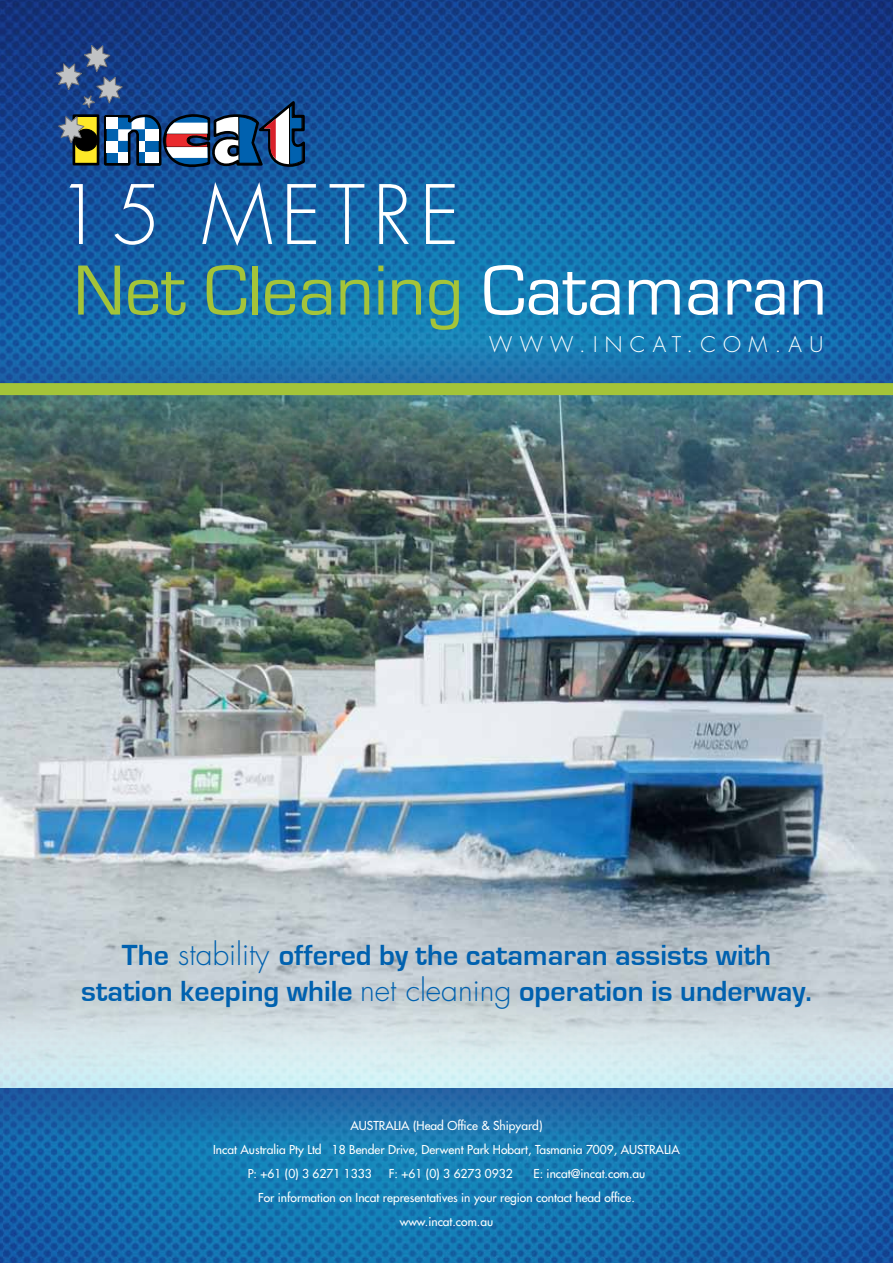
<style>
.page{position:relative;width:893px;height:1263px;background:#fff}
.page>*{position:absolute;margin:0;border:0;box-sizing:border-box;transform-origin:0 0}
.t1{font:300 79.5px "Futura";letter-spacing:.1em;color:#fff}
.t2{font:73.5px "Eurostile";color:#a4c439}
.t3{font:700 30px/36px "Eurostile";color:#0061af;text-align:center}
.t4{font:300 21px "Futura";letter-spacing:.35em;color:#fff}
.t5{font:12px "Futura";color:#fff}
.s1{color:#fff}
.s2{font-family:"Futura";font-weight:300}
</style>
<div class="page">
<img style="left:0;top:512px;width:893px;height:464px">
<img style="left:0;top:976px;width:893px;height:287px">
<img style="left:0;top:0;width:893px;height:512px">
<svg style="left:55px;top:44px;width:251px;height:125px;background:#37588a"></svg>
<div style="left:0;top:383px;width:893px;height:12px;background:#a4c439"></div>
<h1 class="t1" style="left:54px;top:164px;width:407px">15 METRE</h1>
<h2 class="t2" style="left:74px;top:251px;width:755px">Net Cleaning <span class="s1">Catamaran</span></h2>
<h3 class="t4" style="left:489px;top:331px;width:336px">WWW.INCAT.COM.AU</h3>
<h3 class="t3" style="left:81px;top:938px;width:732px">The <span class="s2">stability</span> offered by the catamaran assists with station keeping while <span class="s2">net cleaning</span> operation is underway.</h3>
<p class="t5" style="left:350px;top:1118px;width:193px">AUSTRALIA (Head Office &amp; Shipyard)</p>
<p class="t5" style="left:213px;top:1142px;width:468px">Incat Australia Pty Ltd 18 Bender Drive, Derwent Park Hobart, Tasmania 7009, AUSTRALIA</p>
<p class="t5" style="left:248px;top:1166px;width:125px">P: +61 (0) 3 6271 1333</p>
<p class="t5" style="left:389px;top:1166px;width:125px">F: +61 (0) 3 6273 0932</p>
<p class="t5" style="left:533px;top:1166px;width:113px">E: incat@incat.com.au</p>
<p class="t5" style="left:258px;top:1190px;width:378px">For information on Incat representatives in your region contact head office.</p>
<p class="t5" style="left:400px;top:1214px;width:95px">www.incat.com.au</p>
</div>
